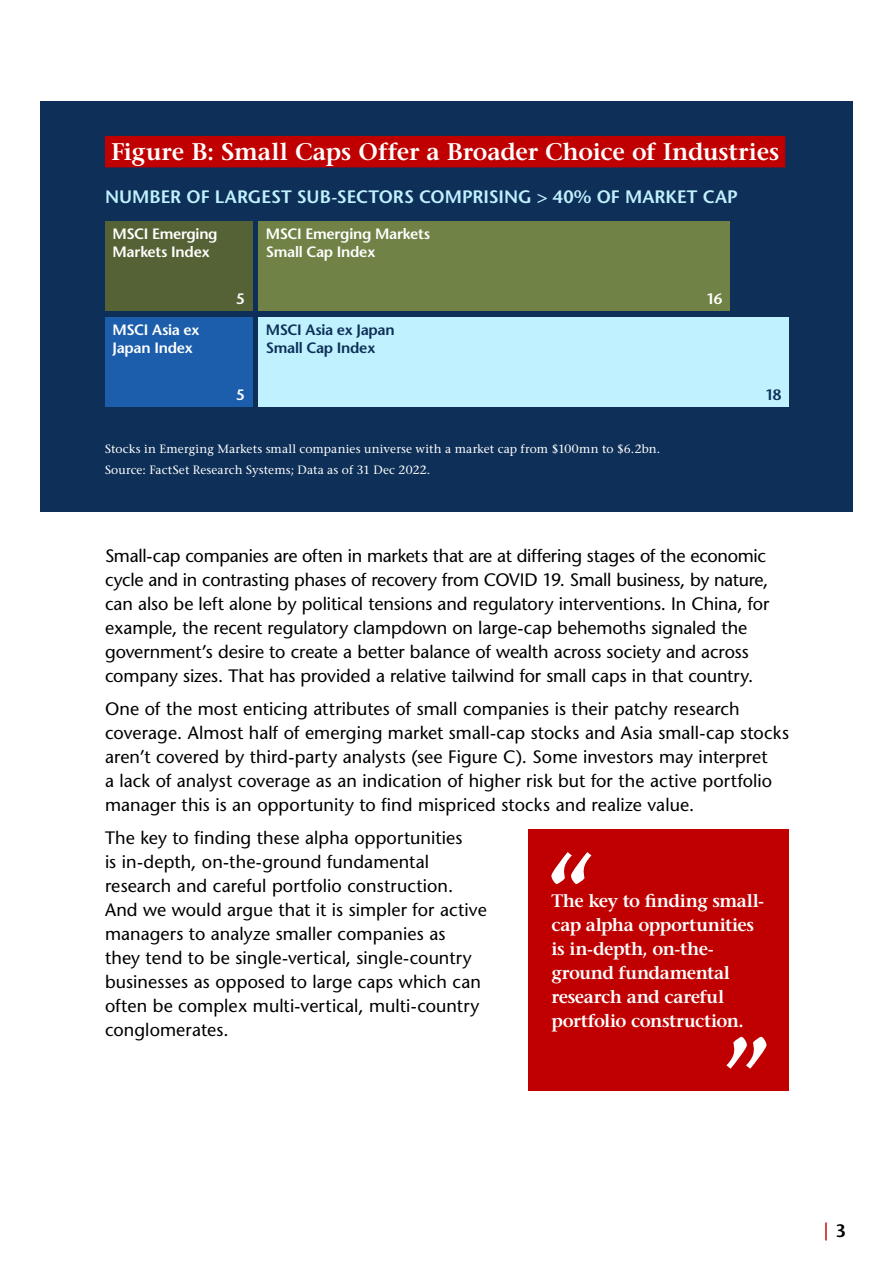
<style>
.page{position:relative;width:894px;height:1263px;background:#fff}
.page>*{position:absolute;margin:0;border:0;box-sizing:border-box;transform-origin:0 0}
._30_Graph_title_red{font:600 24px "Stone Serif Std";letter-spacing:-.005em;color:#fff}
._00_Body_Copy{font:500 18px/24px "Stone Sans Std";color:#000}
._00_Quote{font:600 18px/24px "Stone Serif Std";letter-spacing:-.02em;color:#fff}
._00_Graph_Subheader{font:600 18px "Stone Sans Std";color:#bff1ff}
.t1{font:600 18px "Stone Sans Std";color:#c00000}
._32_Graph_copy_bold{font:600 15px/18px "Stone Sans Std";letter-spacing:-.02em;color:#fff}
._32_Graph_copy_bold-2{font:600 15px/18px "Stone Sans Std";letter-spacing:-.02em;color:#0e2f57}
.Box_number{font:600 15px "Stone Sans Std";color:#fff}
.Box_number-2{font:600 15px "Stone Sans Std";color:#0e2f57}
._34_Graph_Sources{font:500 12px "Stone Serif Std";letter-spacing:.01em;color:#fff}
.s1{color:#000}
</style>
<div class="page">
<div style="left:40px;top:101px;width:814px;height:411px;background:#0e2f57"></div>
<div style="left:105px;top:136px;width:680px;height:31px;background:#c00000"></div>
<div style="left:529px;top:830px;width:260px;height:261px;background:#c00000"></div>
<svg style="left:551px;top:852px;width:40px;height:32px"></svg>
<svg style="left:726px;top:1037px;width:40px;height:32px"></svg>
<div style="left:105px;top:221px;width:147px;height:90px;background:#556235"></div>
<div style="left:258px;top:221px;width:472px;height:90px;background:#718246"></div>
<div style="left:105px;top:317px;width:147px;height:90px;background:#1d5eac"></div>
<div style="left:258px;top:317px;width:531px;height:90px;background:#bff1ff"></div>
<p class="_30_Graph_title_red" style="left:111px;top:137px;width:670px">Figure B: Small Caps Offer a Broader Choice of Industries</p>
<p class="_00_Graph_Subheader" style="left:105px;top:186px;width:634px">NUMBER OF LARGEST SUB-SECTORS COMPRISING &gt; 40% OF MARKET CAP</p>
<p class="_32_Graph_copy_bold" style="left:112px;top:225px;width:107px">MSCI Emerging<br>Markets Index</p>
<p class="_32_Graph_copy_bold" style="left:112px;top:321px;width:89px">MSCI Asia ex<br>Japan Index</p>
<p class="Box_number" style="left:236px;top:290px;width:10px">5</p>
<p class="Box_number" style="left:236px;top:386px;width:10px">5</p>
<p class="_32_Graph_copy_bold" style="left:266px;top:225px;width:166px">MSCI Emerging Markets<br>Small Cap Index</p>
<p class="_32_Graph_copy_bold-2" style="left:266px;top:321px;width:130px">MSCI Asia ex Japan<br>Small Cap Index</p>
<p class="_34_Graph_Sources" style="left:105px;top:442px;width:557px">Stocks in Emerging Markets small companies universe with a market cap from $100mn to $6.2bn.</p>
<p class="_34_Graph_Sources" style="left:105px;top:463px;width:327px">Source: FactSet Research Systems; Data as of 31 Dec 2022.</p>
<p class="Box_number" style="left:706px;top:290px;width:18px">16</p>
<p class="Box_number-2" style="left:765px;top:386px;width:18px">18</p>
<p class="_00_Body_Copy" style="left:105px;top:544px;width:666px">Small-cap companies are often in markets that are at differing stages of the economic cycle and in contrasting phases of recovery from COVID 19. Small business, by nature, can also be left alone by political tensions and regulatory interventions. In China, for example, the recent regulatory clampdown on large-cap behemoths signaled the government’s desire to create a better balance of wealth across society and across company sizes. That has provided a relative tailwind for small caps in that country.</p>
<p class="_00_Body_Copy" style="left:105px;top:697px;width:686px">One of the most enticing attributes of small companies is their patchy research coverage. Almost half of emerging market small-cap stocks and Asia small-cap stocks aren’t covered by third-party analysts (see Figure C). Some investors may interpret<br>a lack of analyst coverage as an indication of higher risk but for the active portfolio manager this is an opportunity to find mispriced stocks and realize value.</p>
<p class="_00_Body_Copy" style="left:105px;top:826px;width:383px">The key to finding these alpha opportunities<br>is in-depth, on-the-ground fundamental research and careful portfolio construction.<br>And we would argue that it is simpler for active managers to analyze smaller companies as<br>they tend to be single-vertical, single-country businesses as opposed to large caps which can often be complex multi-vertical, multi-country conglomerates.</p>
<p class="_00_Quote" style="left:551px;top:888px;width:214px">The key to finding small&shy;cap alpha opportunities is in-depth, on-the&shy;ground fundamental research and careful portfolio construction.</p>
<p class="t1" style="left:824px;top:1219px;width:24px">| <span class="s1">3</span></p>
</div>
